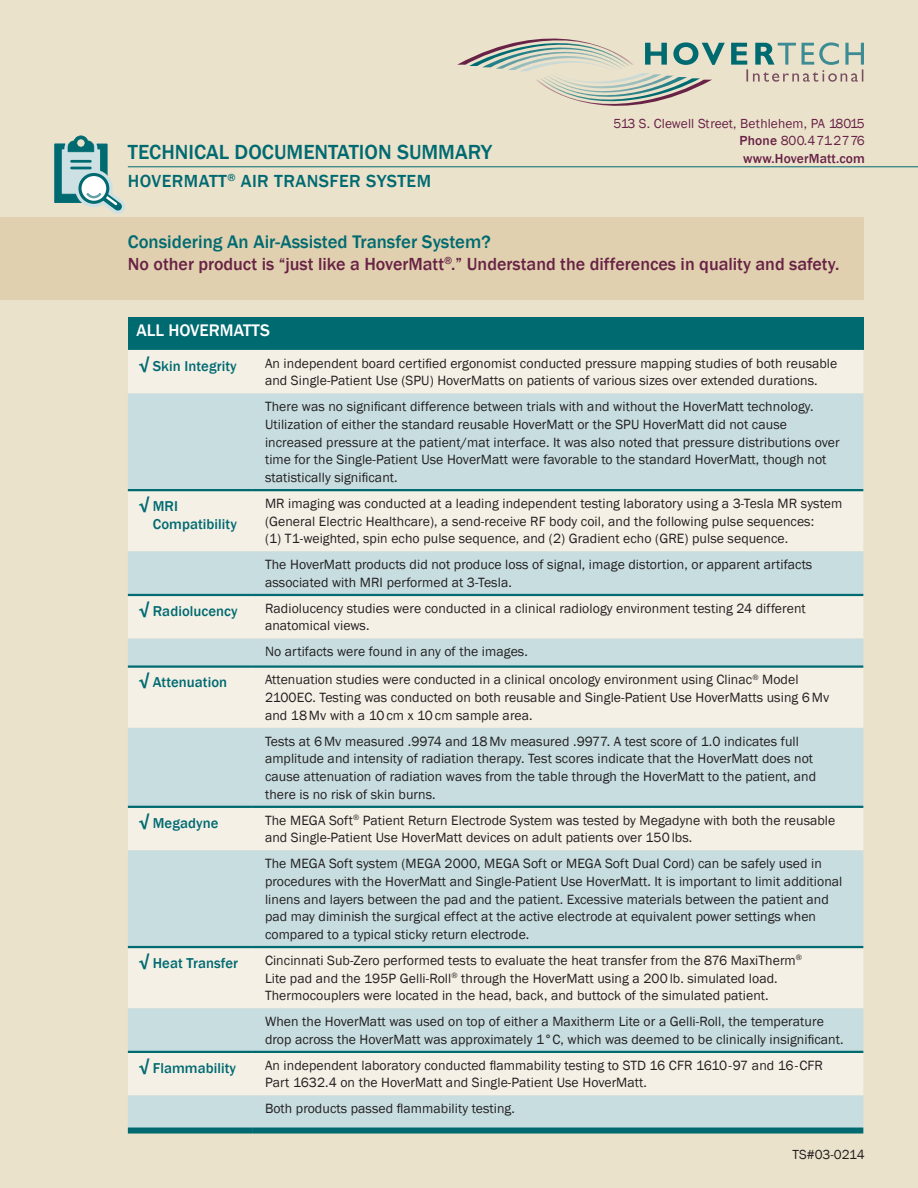
<style>
.page{position:relative;width:918px;height:1188px;background:#ebe2cc}
.page>*{position:absolute;margin:0;border:0;box-sizing:border-box;transform-origin:0 0}
.case_study{font:500 21px "Franklin Gothic";color:#006a71}
.subtitle{font:500 18.75px "Franklin Gothic";color:#006a71}
.emphasized_text{font:500 18px "Franklin Gothic";color:#682245}
.case_study_title{font:500 18px "Franklin Gothic";letter-spacing:.025em;color:#006a71}
.table_title{font:500 17.25px "Franklin Gothic";color:#fff}
.checkmark{font:500 14.7px/17.7px "Franklin Gothic";letter-spacing:.005em;color:#006a71}
.text{font:13.8px/17.7px "Franklin Gothic";letter-spacing:.005em;color:#231f20}
.address_front{font:13.5px "Franklin Gothic";letter-spacing:.01em;color:#682245}
.address_front-2{font:13.5px "Franklin Gothic";letter-spacing:.03em;color:#682245}
.address_front-3{font:500 13.5px "Franklin Gothic";letter-spacing:.01em;color:#682245}
.sources{font:13.5px "Franklin Gothic";color:#231f20}
.s1{font-weight:500}
.s2{font-family:"Chaparral Pro";font-weight:700;font-size:17.25px}
</style>
<div class="page">
<div style="left:0;top:217px;width:864px;height:83px;background:#e0d0af"></div>
<svg style="left:54px;top:136px;width:71px;height:78px"></svg>
<hr style="left:128px;top:166px;width:790px;height:1px;background:#006a71">
<svg style="left:457px;top:39px;width:407px;height:67px"></svg>
<div style="left:128px;top:318px;width:735px;height:32px;background:#006a71"></div>
<div style="left:128px;top:350px;width:735px;height:201px;background:#f5f0e5"></div>
<div style="left:128px;top:393px;width:735px;height:96px;background:#c7dde0"></div>
<svg style="left:128px;top:551px;width:735px;height:577px;background:#dae4e1"></svg>
<hr style="left:128px;top:806px;width:124px;height:2px;background:#006a71">
<hr style="left:252px;top:806px;width:611px;height:2px;background:#006a71">
<hr style="left:128px;top:665px;width:124px;height:3px;background:#006a71">
<hr style="left:252px;top:665px;width:611px;height:3px;background:#006a71">
<hr style="left:128px;top:594px;width:124px;height:2px;background:#006a71">
<hr style="left:252px;top:594px;width:611px;height:2px;background:#006a71">
<hr style="left:128px;top:489px;width:124px;height:2px;background:#006a71">
<hr style="left:252px;top:489px;width:611px;height:2px;background:#006a71">
<hr style="left:128px;top:946px;width:124px;height:2px;background:#006a71">
<hr style="left:252px;top:946px;width:611px;height:2px;background:#006a71">
<hr style="left:128px;top:1051px;width:124px;height:2px;background:#006a71">
<hr style="left:252px;top:1051px;width:611px;height:2px;background:#006a71">
<div style="left:128px;top:1128px;width:124px;height:6px;background:#006a71"></div>
<div style="left:252px;top:1128px;width:611px;height:6px;background:#006a71"></div>
<p class="case_study" style="left:128px;top:139px;width:366px">TECHNICAL DOCUMENTATION SUMMARY</p>
<p class="case_study_title" style="left:128px;top:170px;width:305px">HOVERMATT<sup>®</sup> AIR TRANSFER SYSTEM</p>
<p class="address_front" style="left:613px;top:115px;width:253px">513 S. Clewell Street, Bethlehem, PA 18015</p>
<p class="address_front-2" style="left:740px;top:132px;width:127px"><span class="s1">Phone</span> 800.471.2776</p>
<p class="address_front-3" style="left:743px;top:150px;width:123px">www.HoverMatt.com</p>
<p class="subtitle" style="left:128px;top:230px;width:364px">Considering An Air-Assisted Transfer System?</p>
<p class="emphasized_text" style="left:128px;top:253px;width:713px">No other product is “just like a HoverMatt<sup>®</sup>.” Understand the differences in quality and safety.</p>
<p class="table_title" style="left:137px;top:320px;width:135px">ALL HOVERMATTS</p>
<p class="checkmark" style="left:139px;top:357px;width:99px"><span class="s2">√</span> Skin Integrity</p>
<p class="text" style="left:265px;top:355px;width:574px">An independent board certified ergonomist conducted pressure mapping studies of both reusable and Single-Patient Use (SPU) HoverMatts on patients of various sizes over extended durations.</p>
<p class="text" style="left:265px;top:398px;width:576px">There was no significant difference between trials with and without the HoverMatt technology.<br>Utilization of either the standard reusable HoverMatt or the SPU HoverMatt did not cause increased pressure at the patient/mat interface. It was also noted that pressure distributions over time for the Single-Patient Use HoverMatt were favorable to the standard HoverMatt, though not statistically significant.</p>
<p class="checkmark" style="left:153px;top:497px;width:86px;text-indent:-14px"><span class="s2">√</span> MRI<br>Compatibility</p>
<p class="text" style="left:265px;top:495px;width:579px">MR imaging was conducted at a leading independent testing laboratory using a 3-Tesla MR system (General Electric Healthcare), a send-receive RF body coil, and the following pulse sequences:<br>(1) T1-weighted, spin echo pulse sequence, and (2) Gradient echo (GRE) pulse sequence.</p>
<p class="text" style="left:265px;top:556px;width:549px">The HoverMatt products did not produce loss of signal, image distortion, or apparent artifacts associated with MRI performed at 3-Tesla.</p>
<p class="checkmark" style="left:139px;top:602px;width:101px"><span class="s2">√</span> Radiolucency</p>
<p class="text" style="left:265px;top:600px;width:542px">Radiolucency studies were conducted in a clinical radiology environment testing 24 different anatomical views.</p>
<p class="text" style="left:265px;top:643px;width:264px">No artifacts were found in any of the images.</p>
<p class="checkmark" style="left:139px;top:674px;width:90px"><span class="s2">√</span> Attenuation</p>
<p class="text" style="left:265px;top:671px;width:566px">Attenuation studies were conducted in a clinical oncology environment using Clinac<sup>®</sup> Model<br>2100EC. Testing was conducted on both reusable and Single-Patient Use HoverMatts using 6Mv and 18Mv with a 10cm x 10cm sample area.</p>
<p class="text" style="left:265px;top:732px;width:553px">Tests at 6Mv measured .9974 and 18 Mv measured .9977. A test score of 1.0 indicates full amplitude and intensity of radiation therapy. Test scores indicate that the HoverMatt does not cause attenuation of radiation waves from the table through the HoverMatt to the patient, and there is no risk of skin burns.</p>
<p class="checkmark" style="left:139px;top:814px;width:81px"><span class="s2">√</span> Megadyne</p>
<p class="text" style="left:265px;top:811px;width:572px">The MEGA Soft<sup>®</sup> Patient Return Electrode System was tested by Megadyne with both the reusable and Single-Patient Use HoverMatt devices on adult patients over 150lbs.</p>
<p class="text" style="left:265px;top:855px;width:579px">The MEGA Soft system (MEGA 2000, MEGA Soft or MEGA Soft Dual Cord) can be safely used in procedures with the HoverMatt and Single-Patient Use HoverMatt. It is important to limit additional linens and layers between the pad and the patient. Excessive materials between the patient and pad may diminish the surgical effect at the active electrode at equivalent power settings when compared to a typical sticky return electrode.</p>
<p class="checkmark" style="left:139px;top:954px;width:101px"><span class="s2">√</span> Heat Transfer</p>
<p class="text" style="left:265px;top:952px;width:539px">Cincinnati Sub-Zero performed tests to evaluate the heat transfer from the 876 MaxiTherm<sup>®<br></sup>Lite pad and the 195P Gelli-Roll<sup>®</sup> through the HoverMatt using a 200lb. simulated load.<br>Thermocouplers were located in the head, back, and buttock of the simulated patient.</p>
<p class="text" style="left:265px;top:1013px;width:580px">When the HoverMatt was used on top of either a Maxitherm Lite or a Gelli-Roll, the temperature drop across the HoverMatt was approximately 1°C, which was deemed to be clinically insignificant.</p>
<p class="checkmark" style="left:139px;top:1059px;width:99px"><span class="s2">√</span> Flammability</p>
<p class="text" style="left:265px;top:1056px;width:559px">An independent laboratory conducted flammability testing to STD 16 CFR 1610-97 and 16-CFR<br>Part 1632.4 on the HoverMatt and Single-Patient Use HoverMatt.</p>
<p class="text" style="left:265px;top:1100px;width:251px">Both products passed flammability testing.</p>
<p class="sources" style="left:793px;top:1146px;width:74px">TS#03-0214</p>
</div>
